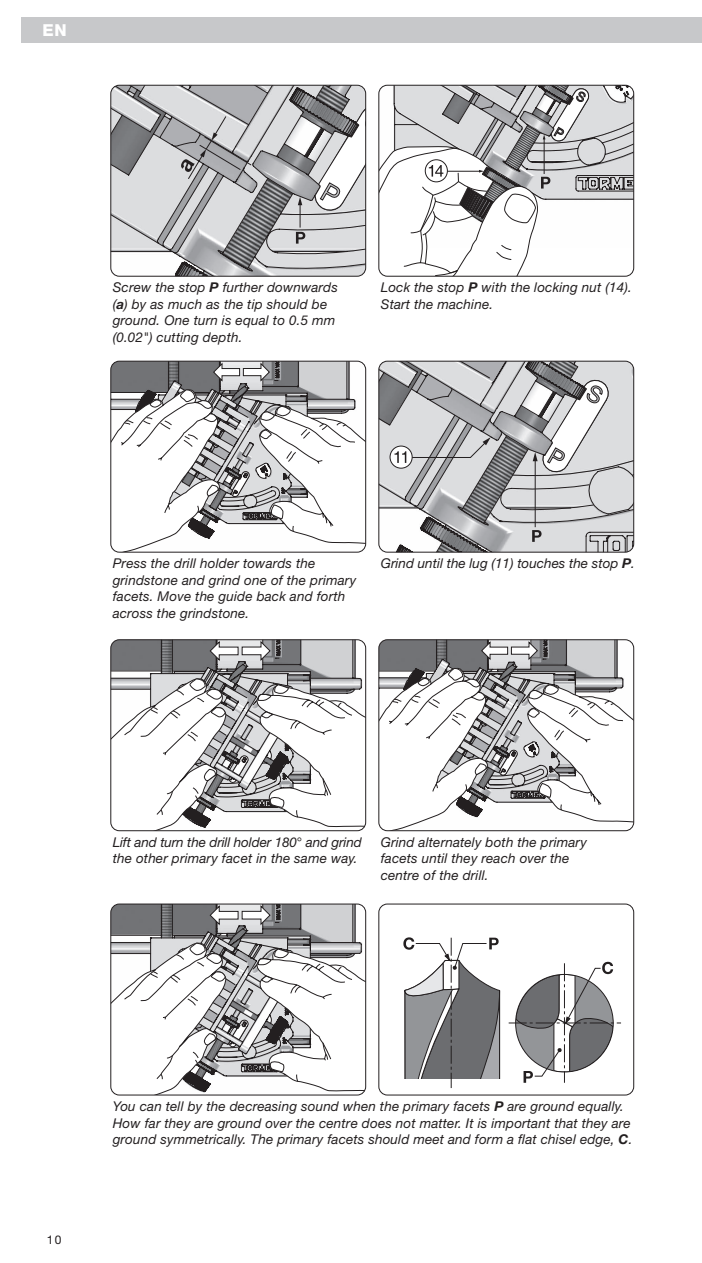
<style>
.page{position:relative;width:702px;height:1263px;background:#fff}
.page>*{position:absolute;margin:0;border:0;box-sizing:border-box;transform-origin:0 0}
.t1{font:800 16.5px "Helvetica Neue LT Std";color:#fff}
.t2{font:italic 13.5px/16.5px "Helvetica Neue LT Std";letter-spacing:.01em;color:#231f20}
.t3{font:italic 13.5px/16.5px "Helvetica Neue LT Std";letter-spacing:-.01em;color:#231f20}
.t4{font:12px "Helvetica Neue LT Std";color:#231f20}
.s1{font-weight:700}
.s2{font-style:normal}
</style>
<div class="page">
<div style="left:21px;top:17px;width:681px;height:26px;background:#c7c8ca"></div>
<svg style="left:380px;top:641px;width:243px;height:162px;background:#99999c"></svg>
<svg style="left:481px;top:641px;width:57px;height:19px"></svg>
<svg style="left:527px;top:684px;width:106px;height:147px"></svg>
<svg style="left:379px;top:667px;width:109px;height:164px"></svg>
<svg style="left:499px;top:750px;width:18px;height:25px"></svg>
<div style="left:378px;top:639px;width:256px;height:192px;border:1px solid #231f20;border-radius:9px"></div>
<svg style="left:111px;top:361px;width:244px;height:164px;background:#9a9a9c"></svg>
<svg style="left:213px;top:363px;width:57px;height:19px"></svg>
<svg style="left:259px;top:406px;width:106px;height:146px"></svg>
<svg style="left:111px;top:389px;width:109px;height:163px"></svg>
<svg style="left:231px;top:471px;width:18px;height:26px"></svg>
<div style="left:111px;top:361px;width:255px;height:191px;border:1px solid #231f20;border-radius:9px"></div>
<svg style="left:610px;top:361px;width:23px;height:191px;background:#d2d3d5"></svg>
<svg style="left:379px;top:361px;width:231px;height:191px"></svg>
<svg style="left:390px;top:446px;width:22px;height:22px"></svg>
<div style="left:389px;top:446px;width:23px;height:22px;border:1px solid #231f20;border-radius:50%"></div>
<svg style="left:394px;top:363px;width:214px;height:187px;background:#bbbcbe"></svg>
<div style="left:378px;top:361px;width:256px;height:191px;border:1px solid #231f20;border-radius:9px"></div>
<svg style="left:111px;top:640px;width:250px;height:173px;background:#969699"></svg>
<svg style="left:210px;top:641px;width:60px;height:20px"></svg>
<svg style="left:256px;top:685px;width:109px;height:146px"></svg>
<svg style="left:111px;top:678px;width:137px;height:153px"></svg>
<div style="left:111px;top:639px;width:255px;height:192px;border:1px solid #231f20;border-radius:9px"></div>
<svg style="left:403px;top:937px;width:97px;height:151px"></svg>
<svg style="left:508px;top:962px;width:113px;height:121px"></svg>
<div style="left:378px;top:904px;width:256px;height:191px;border:1px solid #231f20;border-radius:9px"></div>
<svg style="left:111px;top:85px;width:254px;height:191px;background:#bababc"></svg>
<svg style="left:180px;top:116px;width:71px;height:57px;background:#b0b1b3"></svg>
<svg style="left:296px;top:197px;width:9px;height:47px"></svg>
<svg style="left:315px;top:105px;width:49px;height:105px"></svg>
<div style="left:111px;top:85px;width:255px;height:191px;border:1px solid #231f20;border-radius:9px"></div>
<svg style="left:380px;top:85px;width:253px;height:115px;background:#c3c3c5"></svg>
<svg style="left:379px;top:88px;width:210px;height:188px"></svg>
<div style="left:378px;top:85px;width:256px;height:191px;border:1px solid #231f20;border-radius:9px"></div>
<svg style="left:111px;top:904px;width:250px;height:173px;background:#959598"></svg>
<svg style="left:210px;top:906px;width:60px;height:19px"></svg>
<svg style="left:256px;top:949px;width:109px;height:146px"></svg>
<svg style="left:111px;top:942px;width:137px;height:153px"></svg>
<div style="left:111px;top:904px;width:255px;height:191px;border:1px solid #231f20;border-radius:9px"></div>
<p class="t1" style="left:43px;top:20px;width:26px">EN</p>
<p class="t2" style="left:113px;top:279px;width:227px">Screw the stop <span class="s1">P</span> further downwards (<span class="s1">a</span>) by as much as the tip should be ground. One turn is equal to 0.5 mm (0.02") cutting depth.</p>
<p class="t2" style="left:381px;top:279px;width:252px">Lock the stop <span class="s1">P</span> with the locking nut (14).<br>Start the machine.</p>
<p class="t2" style="left:113px;top:555px;width:245px">Press the drill holder towards the grindstone and grind one of the primary facets. Move the guide back and forth across the grindstone.</p>
<p class="t2" style="left:381px;top:555px;width:256px">Grind until the lug (11) touches the stop <span class="s1">P</span>.</p>
<p class="t3" style="left:113px;top:834px;width:250px">Lift and turn the drill holder 180<span class="s2">°</span> and grind the other primary facet in the same way.</p>
<p class="t2" style="left:381px;top:834px;width:208px">Grind alternately both the primary facets until they reach over the centre of the drill.</p>
<p class="t4" style="left:47px;top:1232px;width:16px">10</p>
<p class="t2" style="left:113px;top:1098px;width:521px">You can tell by the decreasing sound when the primary facets <span class="s1">P</span> are ground equally.<br>How far they are ground over the centre does not matter. It is important that they are ground symmetrically. The primary facets should meet and form a flat chisel edge, <span class="s1">C</span>.</p>
</div>
